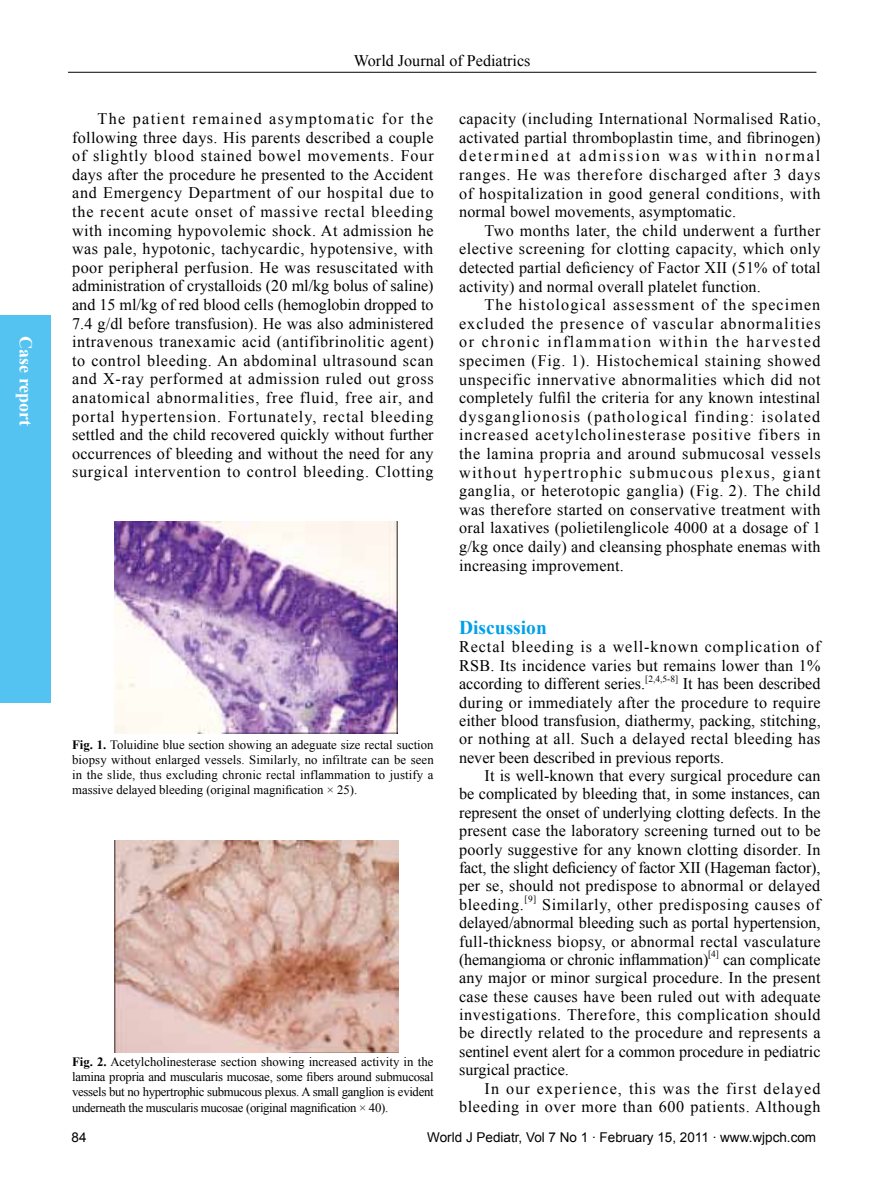
<style>
.page{position:relative;width:893px;height:1191px;background:#fff}
.page>*{position:absolute;margin:0;border:0;box-sizing:border-box;transform-origin:0 0}
.t1{font:700 19.5px "Times New Roman";color:#00a0e9}
.t2{font:700 18px "Times New Roman";color:#fff}
.t3{font:16.2px/18.6px "Times New Roman";letter-spacing:.01em;color:#000;text-align:justify}
.t4{font:16.2px/18.5px "Times New Roman";letter-spacing:.04em;color:#000;text-align:right}
.t5{font:13.5px "Arial";color:#000}
.t6{font:12.75px/15.3px "Times New Roman";letter-spacing:-.01em;color:#000;text-align:justify}
.t7{font:9.45px "Times New Roman";color:#000}
.s1{font-weight:700}
</style>
<div class="page">
<hr style="left:68px;top:72px;width:748px;height:1px;background:#000">
<div style="left:0;top:315px;width:51px;height:387px;background:#54c3f1"></div>
<img style="left:115px;top:840px;width:283px;height:213px">
<img style="left:114px;top:521px;width:284px;height:213px">
<p class="t2" style="left:38px;top:336px;width:92px;rotate:90deg">Case report</p>
<p class="t3" style="left:354px;top:51px;width:178px">World Journal of Pediatrics</p>
<p class="t3" style="left:72px;top:109px;width:363px;text-indent:26px">The patient remained asymptomatic for the following three days. His parents described a couple of slightly blood stained bowel movements. Four days after the procedure he presented to the Accident and Emergency Department of our hospital due to the recent acute onset of massive rectal bleeding with incoming hypovolemic shock. At admission he was pale, hypotonic, tachycardic, hypotensive, with poor peripheral perfusion. He was resuscitated with administration of crystalloids (20 ml/kg bolus of saline) and 15 ml/kg of red blood cells (hemoglobin dropped to 7.4 g/dl before transfusion). He was also administered intravenous tranexamic acid (antifibrinolitic agent) to control bleeding. An abdominal ultrasound scan and X-ray performed at admission ruled out gross anatomical abnormalities, free fluid, free air, and portal hypertension. Fortunately, rectal bleeding settled and the child recovered quickly without further occurrences of bleeding and without the need for any surgical intervention to control bleeding. Clotting</p>
<p class="t6" style="left:72px;top:736px;width:363px"><span class="s1">Fig. 1.</span> Toluidine blue section showing an adeguate size rectal suction biopsy without enlarged vessels. Similarly, no infiltrate can be seen in the slide, thus excluding chronic rectal inflammation to justify a massive delayed bleeding (original magnification × 25).</p>
<p class="t6" style="left:72px;top:1053px;width:363px"><span class="s1">Fig. 2.</span> Acetylcholinesterase section showing increased activity in the lamina propria and muscularis mucosae, some fibers around submucosal vessels but no hypertrophic submucous plexus. A small ganglion is evident underneath the muscularis mucosae (original magnification × 40).</p>
<p class="t3" style="left:459px;top:109px;width:363px">capacity (including International Normalised Ratio, activated partial thromboplastin time, and fibrinogen) determined at admission was within normal ranges. He was therefore discharged after 3 days of hospitalization in good general conditions, with normal bowel movements, asymptomatic.</p>
<p class="t3" style="left:459px;top:221px;width:363px;text-indent:26px">Two months later, the child underwent a further elective screening for clotting capacity, which only detected partial deficiency of Factor XII (51% of total activity) and normal overall platelet function.</p>
<p class="t3" style="left:459px;top:295px;width:363px;text-indent:26px">The histological assessment of the specimen excluded the presence of vascular abnormalities or chronic inflammation within the harvested specimen (Fig. 1). Histochemical staining showed unspecific innervative abnormalities which did not completely fulfil the criteria for any known intestinal dysganglionosis (pathological finding: isolated increased acetylcholinesterase positive fibers in the lamina propria and around submucosal vessels without hypertrophic submucous plexus, giant ganglia, or heterotopic ganglia) (Fig. 2). The child was therefore started on conservative treatment with oral laxatives (polietilenglicole 4000 at a dosage of 1 g/kg once daily) and cleansing phosphate enemas with increasing improvement.</p>
<p class="t1" style="left:459px;top:614px;width:89px">Discussion</p>
<p class="t3" style="left:459px;top:637px;width:363px">Rectal bleeding is a well-known complication of RSB. Its incidence varies but remains lower than 1% according to different series.</p>
<p class="t7" style="left:645px;top:672px;width:34px">[2,4,5-8]</p>
<p class="t3" style="left:459px;top:674px;width:363px;text-indent:224px">It has been described during or immediately after the procedure to require either blood transfusion, diathermy, packing, stitching, or nothing at all. Such a delayed rectal bleeding has never been described in previous reports.</p>
<p class="t3" style="left:459px;top:766px;width:363px;text-indent:26px">It is well-known that every surgical procedure can be complicated by bleeding that, in some instances, can represent the onset of underlying clotting defects. In the present case the laboratory screening turned out to be poorly suggestive for any known clotting disorder. In fact, the slight deficiency of factor XII (Hageman factor), per se, should not predispose to abnormal or delayed bleeding.</p>
<p class="t7" style="left:524px;top:892px;width:13px">[9]</p>
<p class="t3" style="left:459px;top:894px;width:363px;text-indent:83px">Similarly, other predisposing causes of delayed/abnormal bleeding such as portal hypertension, full-thickness biopsy, or abnormal rectal vasculature (hemangioma or chronic inflammation)</p>
<p class="t7" style="left:708px;top:947px;width:12px">[4]</p>
<p class="t3" style="left:459px;top:950px;width:363px;text-indent:264px">can complicate any major or minor surgical procedure. In the present case these causes have been ruled out with adequate investigations. Therefore, this complication should be directly related to the procedure and represents a sentinel event alert for a common procedure in pediatric surgical practice.</p>
<p class="t4" style="left:459px;top:1078px;width:363px">In our experience, this was the first delayed bleeding in over more than 600 patients. Although</p>
<p class="t5" style="left:71px;top:1128px;width:17px">84</p>
<p class="t5" style="left:427px;top:1128px;width:390px">World J Pediatr, Vol 7 No 1 . February 15, 2011 . www.wjpch.com</p>
</div>
